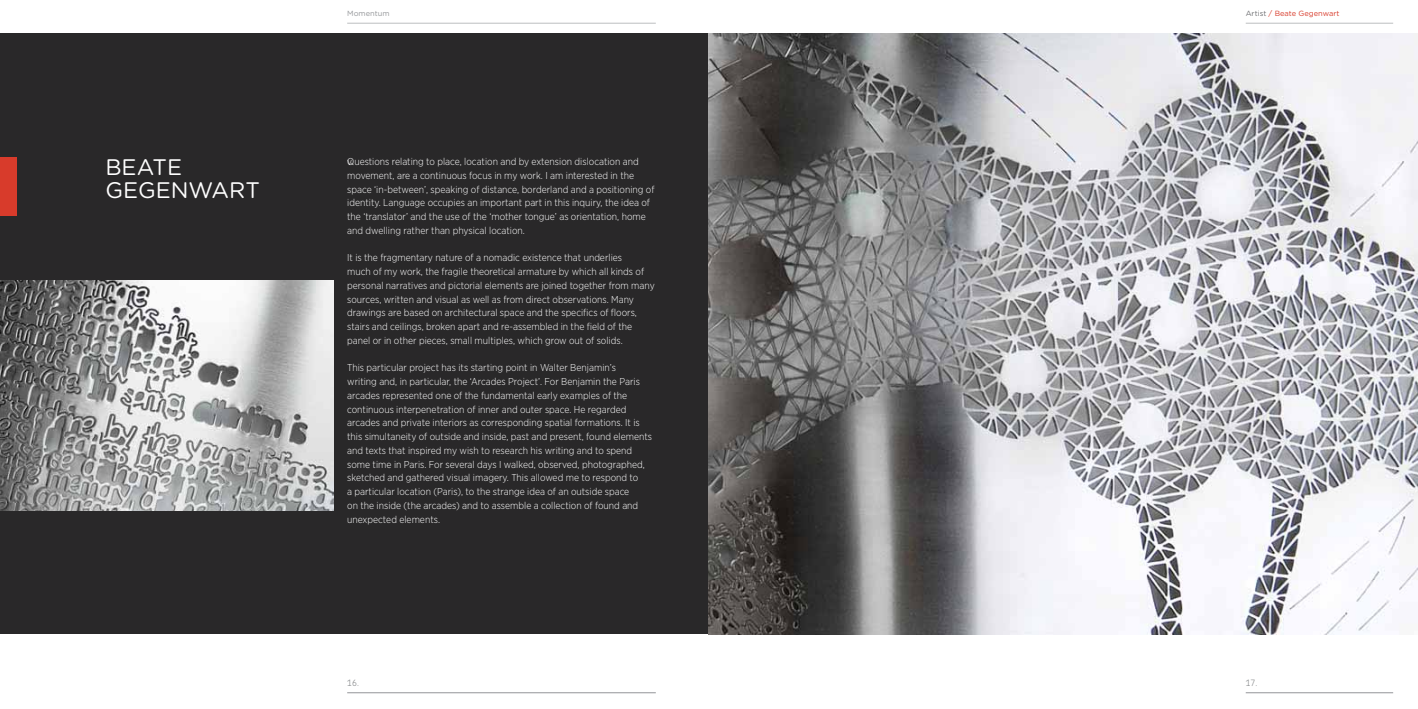
<style>
.page{position:relative;width:1418px;height:709px;background:#fff}
.page>*{position:absolute;margin:0;border:0;box-sizing:border-box;transform-origin:0 0}
.t1{font:22.5px/22.5px "Gotham Rounded";color:#fff}
.t2{font:300 10px/13.8px "Gotham Narrow";color:#fff}
.t3{font:300 8.75px "Chevin";color:#8a8c8e}
.t4{font:7.5px "Gotham Rounded";color:#d83b2b}
.t5{font:7.5px "Gotham Rounded";color:#939598}
.s1{color:#6d6e71}
</style>
<div class="page">
<div style="left:0;top:33px;width:709px;height:601px;background:#292829"></div>
<img style="left:709px;top:33px;width:708px;height:601px">
<hr style="left:347px;top:692px;width:309px;height:1px;background:#939598">
<hr style="left:1245px;top:692px;width:148px;height:1px;background:#939598">
<hr style="left:1245px;top:23px;width:148px;height:1px;background:#bcbec0">
<hr style="left:347px;top:23px;width:309px;height:1px;background:#bcbec0">
<div style="left:0;top:157px;width:17px;height:58px;background:#d83b2b"></div>
<img style="left:0;top:281px;width:333px;height:229px">
<p class="t5" style="left:347px;top:8px;width:44px">Momentum</p>
<p class="t4" style="left:1245px;top:8px;width:95px"><span class="s1">Artist</span> / Beate Gegenwart</p>
<h1 class="t1" style="left:105px;top:155px;width:156px">Beate<br>Gegenwart</h1>
<p class="t2" style="left:347px;top:154px;width:309px">Questions relating to place, location and by extension dislocation and movement, are a continuous focus in my work. I am interested in the space ‘in-between’, speaking of distance, borderland and a positioning of identity. Language occupies an important part in this inquiry, the idea of the ‘translator’ and the use of the ‘mother tongue’ as orientation, home and dwelling rather than physical location.</p>
<p class="t2" style="left:347px;top:251px;width:309px">It is the fragmentary nature of a nomadic existence that underlies<br>much of my work, the fragile theoretical armature by which all kinds of personal narratives and pictorial elements are joined together from many sources, written and visual as well as from direct observations. Many drawings are based on architectural space and the specifics of floors, stairs and ceilings, broken apart and re-assembled in the field of the panel or in other pieces, small multiples, which grow out of solids.</p>
<p class="t2" style="left:347px;top:361px;width:306px">This particular project has its starting point in Walter Benjamin’s<br>writing and, in particular, the ‘Arcades Project’. For Benjamin the Paris arcades represented one of the fundamental early examples of the continuous interpenetration of inner and outer space. He regarded arcades and private interiors as corresponding spatial formations. It is this simultaneity of outside and inside, past and present, found elements and texts that inspired my wish to research his writing and to spend some time in Paris. For several days I walked, observed, photographed, sketched and gathered visual imagery. This allowed me to respond to<br>a particular location (Paris), to the strange idea of an outside space<br>on the inside (the arcades) and to assemble a collection of found and unexpected elements.</p>
<p class="t2" style="left:347px;top:154px;width:7px">v</p>
<p class="t3" style="left:347px;top:676px;width:13px">16.</p>
<p class="t3" style="left:1245px;top:676px;width:13px">17.</p>
</div>
